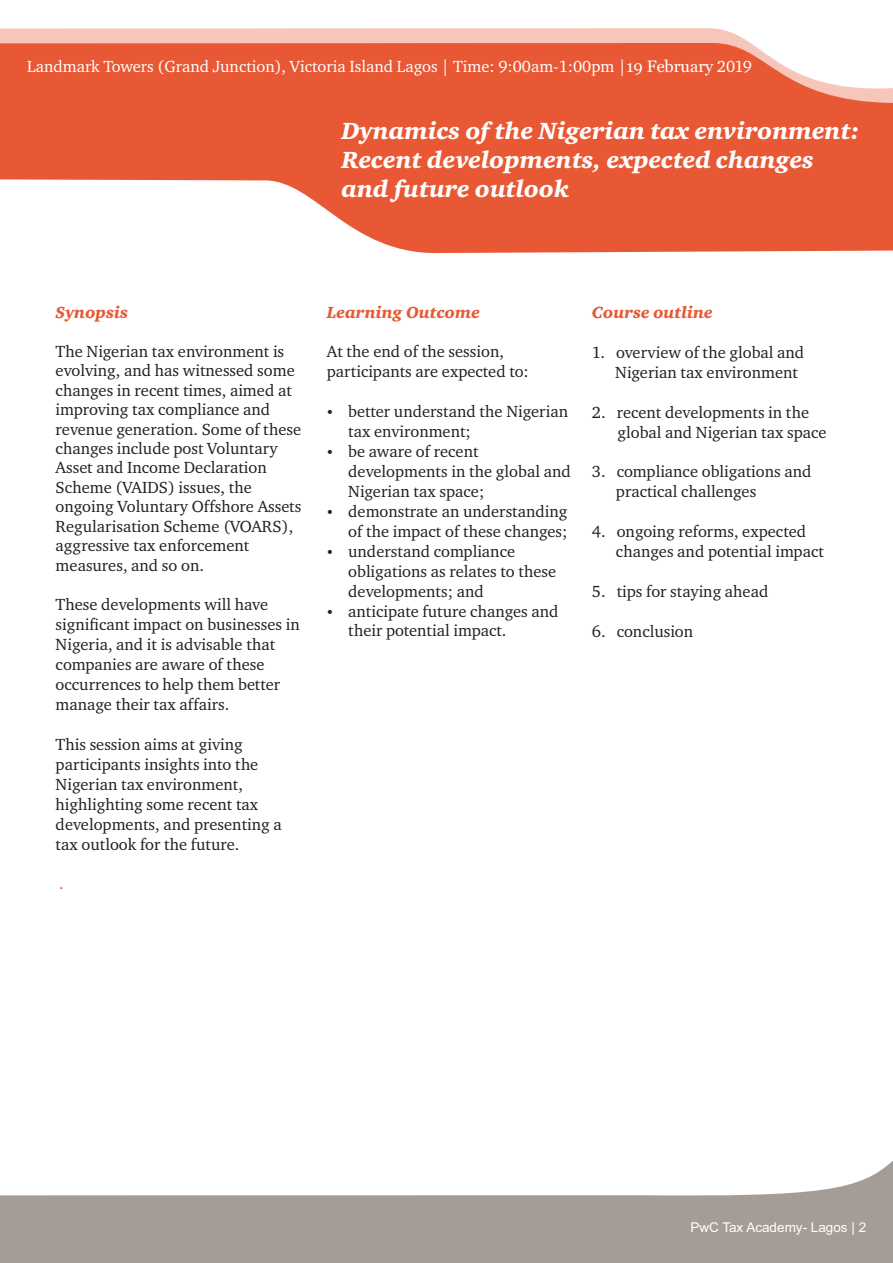
<style>
.page{position:relative;width:893px;height:1263px;background:#fff}
.page>*{position:absolute;margin:0;border:0;box-sizing:border-box;transform-origin:0 0}
.t1{font:italic 900 24px/29px "ITC Charter Com";color:#fff}
.t2{font:16.5px/20px "ITC Charter Com";color:#231f20}
.t3{font:16.5px "ITC Charter Com";color:#fff}
.t4{font:italic 900 16.5px "ITC Charter Com";color:#e85834}
.t5{font:16.5px "ITC Charter Com";color:#e85834}
.t6{font:13.5px "Arial";color:#fff}
.s1{font-family:"Georgia"}
</style>
<div class="page">
<svg style="left:0;top:28px;width:750px;height:15px;background:#f7c8bc"></svg>
<svg style="left:0;top:43px;width:893px;height:210px;fill:#e85834"></svg>
<svg style="left:0;top:1161px;width:893px;height:102px;fill:#a49c96"></svg>
<p class="t3" style="left:27px;top:60px;width:726px">Landmark Towers (Grand Junction), Victoria Island Lagos | Time: 9:00am-1:00pm |<span class="s1">19 February</span> 2019</p>
<h1 class="t1" style="left:342px;top:119px;width:520px">Dynamics of the Nigerian tax environment:<br>Recent developments, expected changes and future outlook</h1>
<p class="t4" style="left:56px;top:306px;width:74px">Synopsis</p>
<p class="t2" style="left:56px;top:343px;width:247px;line-height:19.4px">The Nigerian tax environment is evolving, and has witnessed some changes in recent times, aimed at improving tax compliance and revenue generation. Some of these changes include post Voluntary<br>Asset and Income Declaration<br>Scheme (VAIDS) issues, the ongoing Voluntary Offshore Assets<br>Regularisation Scheme (VOARS), aggressive tax enforcement measures, and so on.</p>
<p class="t2" style="left:56px;top:596px;width:246px">These developments will have significant impact on businesses in<br>Nigeria, and it is advisable that companies are aware of these occurrences to help them better manage their tax affairs.</p>
<p class="t2" style="left:56px;top:736px;width:228px">This session aims at giving participants insights into the<br>Nigerian tax environment, highlighting some recent tax developments, and presenting a tax outlook for the future.</p>
<p class="t5" style="left:59px;top:877px;width:6px">.</p>
<p class="t4" style="left:327px;top:306px;width:155px">Learning Outcome</p>
<p class="t2" style="left:327px;top:343px;width:204px">At the end of the session, participants are expected to:</p>
<p class="t2" style="left:348px;top:403px;width:224px">better understand the Nigerian tax environment;<br>be aware of recent developments in the global and<br>Nigerian tax space; demonstrate an understanding of the impact of these changes; understand compliance obligations as relates to these developments; and<br>anticipate future changes and their potential impact.</p>
<p class="t4" style="left:592px;top:306px;width:122px">Course outline</p>
<p class="t2" style="left:615px;top:344px;width:191px;text-indent:-23px">1. overview of the global and<br>Nigerian tax environment</p>
<p class="t2" style="left:617px;top:403px;width:211px;text-indent:-26px">2. recent developments in the global and Nigerian tax space</p>
<p class="t2" style="left:616px;top:463px;width:197px;text-indent:-24px">3. compliance obligations and practical challenges</p>
<p class="t2" style="left:616px;top:523px;width:209px;text-indent:-24px">4. ongoing reforms, expected changes and potential impact</p>
<p class="t2" style="left:592px;top:583px;width:178px">5. tips for staying ahead</p>
<p class="t2" style="left:592px;top:623px;width:103px">6. conclusion</p>
<p class="t6" style="left:690px;top:1222px;width:177px">PwC Tax Academy- Lagos | 2</p>
</div>
